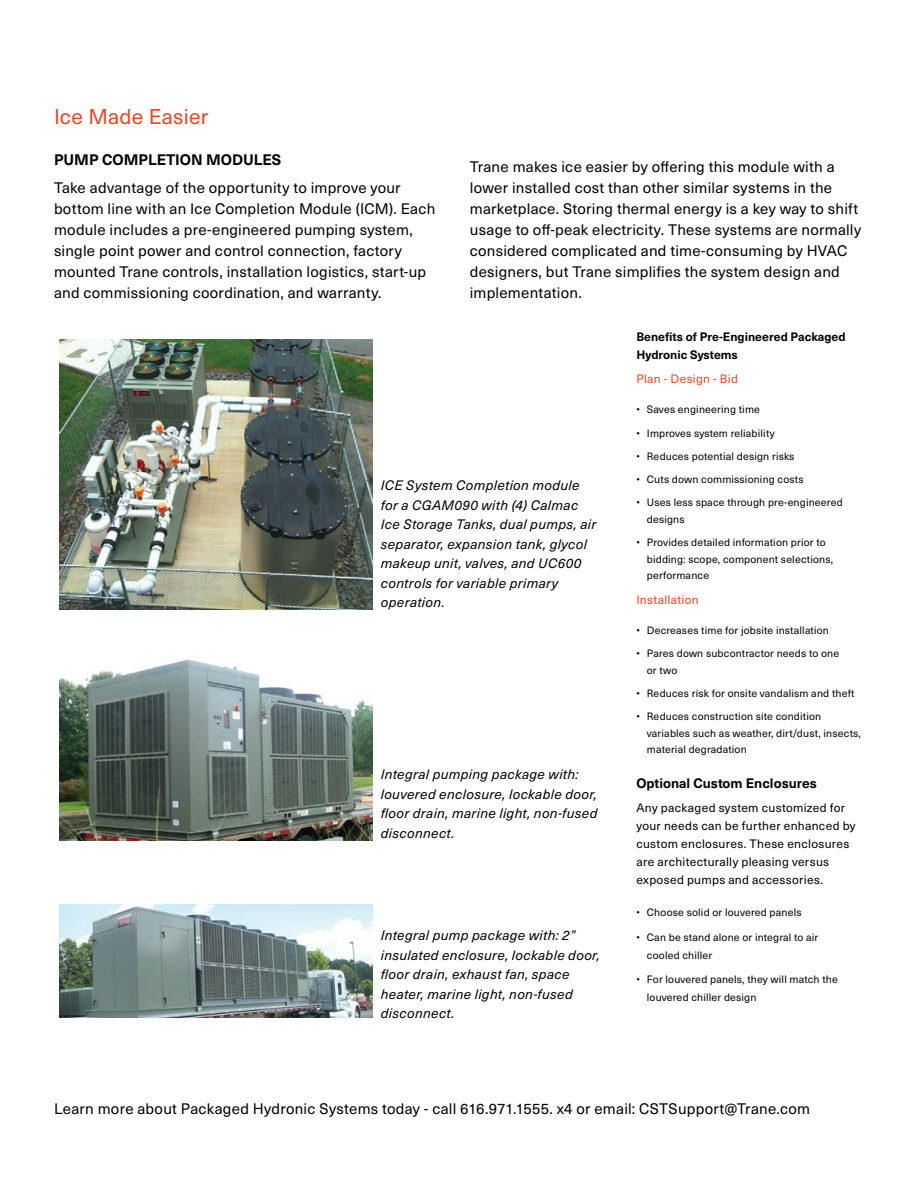
<style>
.page{position:relative;width:918px;height:1188px;background:#fff}
.page>*{position:absolute;margin:0;border:0;box-sizing:border-box;transform-origin:0 0}
.t1{font:21px "Neue Haas Unica W1 G";letter-spacing:.005em;color:#ef4623}
.t2{font:15px/21px "Neue Haas Unica W1 G";letter-spacing:.015em;color:#000}
.t3{font:700 15px "Neue Haas Unica W1 G";color:#000}
.t4{font:italic 13.5px/19.5px "Neue Haas Unica Pro";letter-spacing:.025em;color:#000}
.t5{font:700 13.5px "Neue Haas Unica W1 G";color:#000}
.t6{font:12px/18px "Neue Haas Unica W1 G";letter-spacing:.025em;color:#000}
.t7{font:700 12px/18px "Neue Haas Unica W1 G";color:#000}
.t8{font:12px "Neue Haas Unica W1 G";letter-spacing:.025em;color:#ef4623}
.t9{font:10.5px/16.5px "Neue Haas Unica W1 G";letter-spacing:.015em;color:#000}
</style>
<div class="page">
<img style="left:60px;top:339px;width:312px;height:271px">
<img style="left:60px;top:659px;width:312px;height:181px">
<img style="left:59px;top:905px;width:314px;height:113px">
<h1 class="t1" style="left:54px;top:101px;width:156px">Ice Made Easier</h1>
<p class="t3" style="left:54px;top:149px;width:229px">PUMP COMPLETION MODULES</p>
<p class="t2" style="left:54px;top:176px;width:383px">Take advantage of the opportunity to improve your bottom line with an Ice Completion Module (ICM). Each module includes a pre-engineered pumping system, single point power and control connection, factory mounted Trane controls, installation logistics, start-up and commissioning coordination, and warranty.</p>
<p class="t2" style="left:470px;top:155px;width:393px">Trane makes ice easier by offering this module with a lower installed cost than other similar systems in the marketplace. Storing thermal energy is a key way to shift usage to off-peak electricity. These systems are normally considered complicated and time-consuming by HVAC designers, but Trane simplifies the system design and implementation.</p>
<p class="t7" style="left:636px;top:327px;width:211px">Benefits of Pre-Engineered Packaged<br>Hydronic Systems</p>
<p class="t8" style="left:636px;top:370px;width:103px">Plan - Design - Bid</p>
<p class="t9" style="left:636px;top:401px;width:125px">• Saves engineering time</p>
<p class="t9" style="left:636px;top:424px;width:140px">• Improves system reliability</p>
<p class="t9" style="left:636px;top:447px;width:160px">• Reduces potential design risks</p>
<p class="t9" style="left:636px;top:471px;width:169px">• Cuts down commissioning costs</p>
<p class="t9" style="left:647px;top:494px;width:197px;text-indent:-10px">• Uses less space through pre-engineered designs</p>
<p class="t9" style="left:647px;top:534px;width:188px;text-indent:-10px">• Provides detailed information prior to bidding: scope, component selections, performance</p>
<p class="t8" style="left:636px;top:591px;width:64px">Installation</p>
<p class="t9" style="left:636px;top:621px;width:194px">• Decreases time for jobsite installation</p>
<p class="t9" style="left:647px;top:645px;width:194px;text-indent:-10px">• Pares down subcontractor needs to one or two</p>
<p class="t9" style="left:636px;top:684px;width:220px">• Reduces risk for onsite vandalism and theft</p>
<p class="t9" style="left:647px;top:708px;width:216px;text-indent:-10px">• Reduces construction site condition variables such as weather, dirt/dust, insects, material degradation</p>
<p class="t5" style="left:636px;top:773px;width:182px">Optional Custom Enclosures</p>
<p class="t6" style="left:636px;top:799px;width:221px">Any packaged system customized for your needs can be further enhanced by custom enclosures. These enclosures are architecturally pleasing versus exposed pumps and accessories.</p>
<p class="t9" style="left:636px;top:903px;width:167px">• Choose solid or louvered panels</p>
<p class="t9" style="left:647px;top:927px;width:173px;line-height:18px;text-indent:-10px">• Can be stand alone or integral to air cooled chiller</p>
<p class="t9" style="left:647px;top:970px;width:192px;line-height:18px;text-indent:-10px">• For louvered panels, they will match the louvered chiller design</p>
<p class="t4" style="left:381px;top:476px;width:217px">ICE System Completion module for a CGAM090 with (4) Calmac<br>Ice Storage Tanks, dual pumps, air separator, expansion tank, glycol makeup unit, valves, and UC600 controls for variable primary operation.</p>
<p class="t4" style="left:381px;top:765px;width:218px">Integral pumping package with: louvered enclosure, lockable door, floor drain, marine light, non-fused disconnect.</p>
<p class="t4" style="left:381px;top:926px;width:221px">Integral pump package with: 2” insulated enclosure, lockable door, floor drain, exhaust fan, space heater, marine light, non-fused disconnect.</p>
<p class="t2" style="left:54px;top:1097px;width:758px">Learn more about Packaged Hydronic Systems today - call 616.971.1555. x4 or email: CSTSupport@Trane.com</p>
</div>
